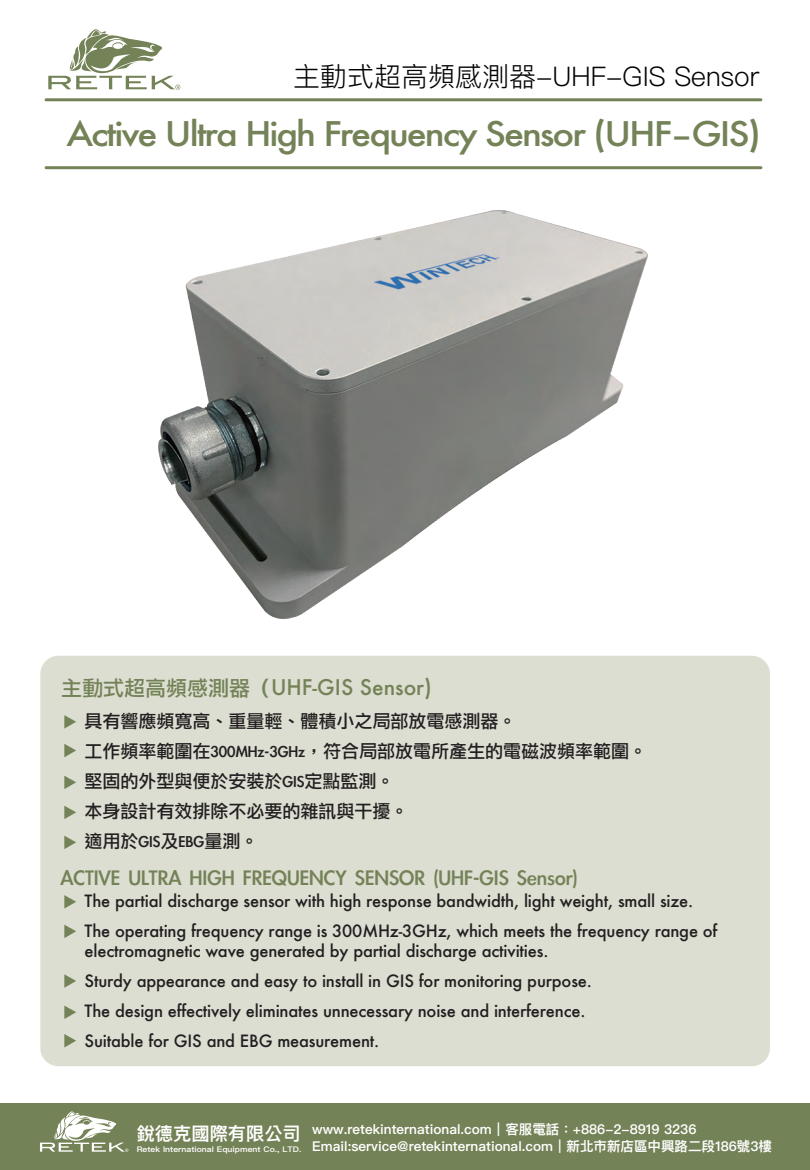
<style>
.page{position:relative;width:810px;height:1170px;background:#fff}
.page>*{position:absolute;margin:0;border:0;box-sizing:border-box;transform-origin:0 0}
.t1{font:500 33px "Futura";letter-spacing:-.055em;color:#748257;scale:1.1 1}
.t2{font:300 27px "Ping Fang TC";color:#030303}
.t3{font:24px "Li Gothic Med";color:#748257}
.t4{font:500 21px "Futura";color:#748257}
.t5{font:600 18.3px "Ping Fang TC";color:#fff}
.t6{font:18px/30px "Li Gothic Med";color:#231f20}
.t7{font:500 16.5px/30px "Futura";letter-spacing:-.01em;color:#231f20}
.t8{font:600 13.5px/16.5px "Ping Fang TC";color:#fff}
.t9{font:600 7.8px "Ping Fang TC";color:#fff;scale:1.1 1}
.s1{font-family:"Li Gothic Med";font-weight:400}
</style>
<div class="page">
<div style="left:40px;top:656px;width:730px;height:410px;background:#dcded2;border-radius:18px"></div>
<svg style="left:48px;top:29px;width:132px;height:61px"></svg>
<hr style="left:46px;top:98px;width:715px;height:3px;background:#748257">
<hr style="left:46px;top:166px;width:715px;height:3px;background:#748257">
<div style="left:0;top:1103px;width:810px;height:67px;background:#748257"></div>
<svg style="left:40px;top:1111px;width:88px;height:41px"></svg>
<svg style="left:64px;top:715px;width:12px;height:14px"></svg>
<svg style="left:64px;top:895px;width:12px;height:14px"></svg>
<svg style="left:64px;top:925px;width:12px;height:13px"></svg>
<svg style="left:64px;top:974px;width:12px;height:14px"></svg>
<svg style="left:64px;top:1006px;width:12px;height:13px"></svg>
<svg style="left:64px;top:1034px;width:12px;height:14px"></svg>
<svg style="left:64px;top:744px;width:12px;height:13px"></svg>
<svg style="left:64px;top:806px;width:12px;height:13px"></svg>
<svg style="left:64px;top:776px;width:12px;height:13px"></svg>
<svg style="left:64px;top:836px;width:12px;height:13px"></svg>
<img style="left:159px;top:211px;width:489px;height:408px">
<h2 class="t2" style="left:293px;top:59px;width:468px">主動式超高頻感測器-UHF-GIS Sensor</h2>
<h1 class="t1" style="left:66px;top:112px;width:633px">Active Ultra High Frequency Sensor (UHF–GIS)</h1>
<p class="t4" style="left:61px;top:672px;width:372px"><span class="s1">主動式超高頻感測器（</span>UHF-GIS Sensor)</p>
<p class="t6" style="left:85px;top:707px;width:564px">具有響應頻寬高、重量輕、體積小之局部放電感測器。<br>工作頻率範圍在300MHz-3GHz，符合局部放電所產生的電磁波頻率範圍。堅固的外型與便於安裝於GIS定點監測。<br>本身設計有效排除不必要的雜訊與干擾。<br>適用於GIS及EBG量測。</p>
<h3 class="t3" style="left:60px;top:865px;width:519px">ACTIVE ULTRA HIGH FREQUENCY SENSOR (UHF-GIS Sensor)</h3>
<p class="t7" style="left:85px;top:886px;width:634px">The partial discharge sensor with high response bandwidth, light weight, small size.<br>The operating frequency range is 300MHz-3GHz, which meets the frequency range of</p>
<p class="t7" style="left:85px;top:936px;width:509px">electromagnetic wave generated by partial discharge activities.<br>Sturdy appearance and easy to install in GIS for monitoring purpose.<br>The design effectively eliminates unnecessary noise and interference.<br>Suitable for GIS and EBG measurement.</p>
<p class="t5" style="left:137px;top:1122px;width:166px">銳德克國際有限公司</p>
<p class="t9" style="left:137px;top:1145px;width:151px">Retek International Equipment Co., LTD.</p>
<p class="t8" style="left:312px;top:1121px;width:461px">www.retekinternational.com｜客服電話：+886-2-8919 3236<br>Email:service@retekinternational.com｜新北市新店區中興路二段186號3樓</p>
</div>
